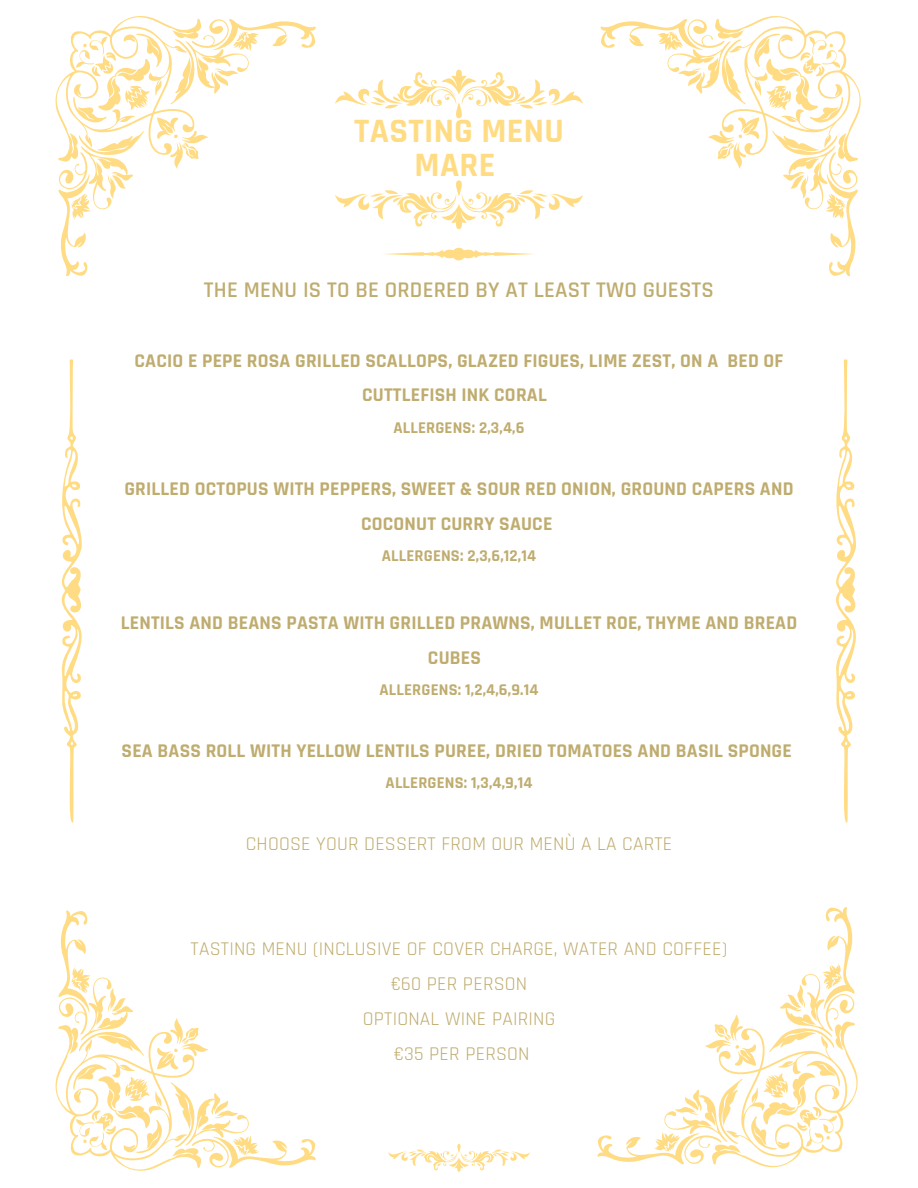
<style>
.page{position:relative;width:918px;height:1188px;background:#fff}
.page>*{position:absolute;margin:0;border:0;box-sizing:border-box;transform-origin:0 0}
.t1{font:700 34.5px/33.8px "Rajdhani";letter-spacing:.01em;color:#ffdc83;text-align:center}
.t2{font:600 22.65px "Rajdhani";letter-spacing:.01em;color:#bfac6f}
.t3{font:700 19.65px/34.8px "Rajdhani";letter-spacing:.01em;color:#bfac6f;text-align:center}
.t4{font:19.65px "Rajdhani";letter-spacing:.01em;color:#bfac6f}
.t5{font:700 16.65px "Rajdhani";letter-spacing:.01em;color:#bfac6f}
</style>
<div class="page">
<svg style="left:55px;top:16px;width:261px;height:260px"></svg>
<svg style="left:600px;top:16px;width:261px;height:260px"></svg>
<svg style="left:55px;top:910px;width:261px;height:261px"></svg>
<svg style="left:61px;top:359px;width:21px;height:464px"></svg>
<svg style="left:836px;top:359px;width:20px;height:464px"></svg>
<svg style="left:335px;top:70px;width:248px;height:48px"></svg>
<svg style="left:335px;top:181px;width:248px;height:48px"></svg>
<svg style="left:384px;top:247px;width:150px;height:14px"></svg>
<svg style="left:388px;top:1144px;width:142px;height:28px"></svg>
<svg style="left:597px;top:907px;width:261px;height:261px"></svg>
<p class="t1" style="left:354px;top:115px;width:211px">TASTING MENU<br>MARE</p>
<p class="t2" style="left:204px;top:276px;width:512px">THE MENU IS TO BE ORDERED BY AT LEAST TWO GUESTS</p>
<p class="t3" style="left:135px;top:343px;width:650px">CACIO E PEPE ROSA GRILLED SCALLOPS, GLAZED FIGUES, LIME ZEST, ON A BED OF<br>CUTTLEFISH INK CORAL</p>
<p class="t5" style="left:394px;top:417px;width:133px">ALLERGENS: 2,3,4,6</p>
<h1 class="t3" style="left:124px;top:472px;width:671px">GRILLED OCTOPUS WITH PEPPERS, SWEET &amp; SOUR RED ONION, GROUND CAPERS AND<br>COCONUT CURRY SAUCE</h1>
<h1 class="t5" style="left:382px;top:546px;width:156px">ALLERGENS: 2,3,6,12,14</h1>
<p class="t3" style="left:121px;top:606px;width:678px">LENTILS AND BEANS PASTA WITH GRILLED PRAWNS, MULLET ROE, THYME AND BREAD<br>CUBES</p>
<p class="t5" style="left:380px;top:680px;width:160px">ALLERGENS: 1,2,4,6,9.14</p>
<p class="t3" style="left:122px;top:734px;width:672px">SEA BASS ROLL WITH YELLOW LENTILS PUREE, DRIED TOMATOES AND BASIL SPONGE</p>
<p class="t5" style="left:386px;top:773px;width:148px">ALLERGENS: 1,3,4,9,14</p>
<h2 class="t4" style="left:246px;top:832px;width:428px">CHOOSE YOUR DESSERT FROM OUR MENÙ A LA CARTE</h2>
<h3 class="t4" style="left:191px;top:937px;width:538px">TASTING MENU (INCLUSIVE OF COVER CHARGE, WATER AND COFFEE)</h3>
<h3 class="t4" style="left:391px;top:972px;width:138px">€60 PER PERSON</h3>
<h3 class="t4" style="left:363px;top:1006px;width:194px">OPTIONAL WINE PAIRING</h3>
<h3 class="t4" style="left:394px;top:1041px;width:137px">€35 PER PERSON</h3>
</div>
